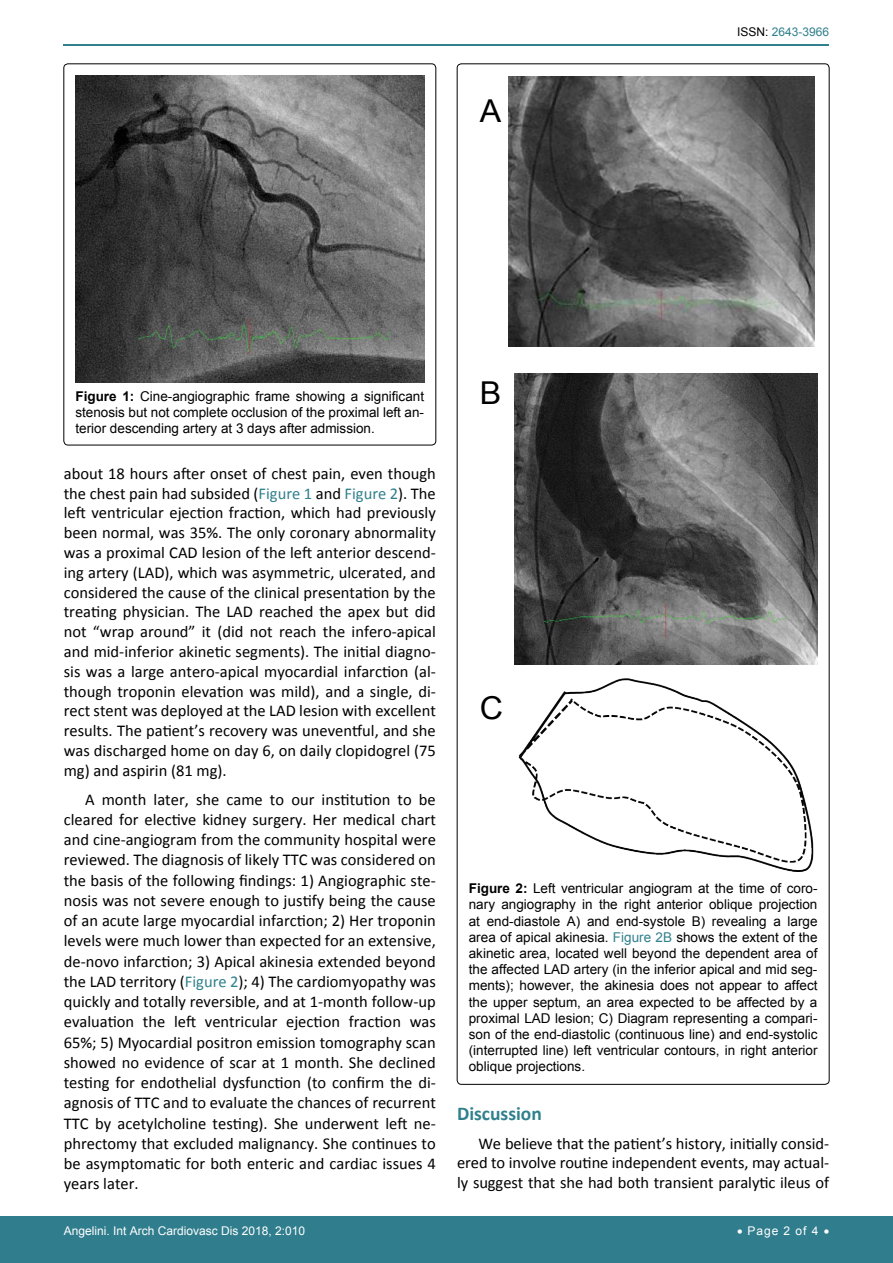
<style>
.page{position:relative;width:893px;height:1263px;background:#fff}
.page>*{position:absolute;margin:0;border:0;box-sizing:border-box;transform-origin:0 0}
.t1{font:31.5px "Arial";color:#000}
.t2{font:700 19.5px "Calibri";color:#30808d}
.t3{font:16.5px/20.2px "Calibri";color:#000;text-align:justify}
.t4{font:13.5px/16.2px "Arial";color:#000;text-align:justify}
.t5{font:12px "Arial";color:#fff}
.t6{font:12px "Arial";color:#30808d}
.s1{color:#000}
.s2{font-weight:700}
.s3{color:#30808d}
</style>
<div class="page">
<hr style="left:64px;top:44px;width:765px;height:2px;background:#30808d">
<div style="left:0;top:1217px;width:893px;height:46px;background:#307d8d"></div>
<div style="left:64px;top:64px;width:372px;height:381px;border:1px solid #000;border-radius:4px"></div>
<img style="left:75px;top:75px;width:349px;height:308px">
<img style="left:508px;top:77px;width:307px;height:270px">
<img style="left:515px;top:373px;width:302px;height:255px">
<img style="left:514px;top:628px;width:303px;height:244px">
<h1 class="t1" style="left:480px;top:90px;width:23px">A</h1>
<p class="t6" style="left:737px;top:24px;width:94px"><span class="s1">ISSN:</span> 2643-3966</p>
<p class="t4" style="left:75px;top:388px;width:350px"><span class="s2">Figure 1:</span> Cine-angiographic frame showing a significant stenosis but not complete occlusion of the proximal left an&shy;terior descending artery at 3 days after admission.</p>
<p class="t3" style="left:64px;top:463px;width:374px;line-height:19.8px">about 18 hours after onset of chest pain, even though the chest pain had subsided (<span class="s3">Figure 1</span> and <span class="s3">Figure 2</span>). The left ventricular ejection fraction, which had previously been normal, was 35%. The only coronary abnormality was a proximal CAD lesion of the left anterior descend&shy;ing artery (LAD), which was asymmetric, ulcerated, and considered the cause of the clinical presentation by the treating physician. The LAD reached the apex but did not “wrap around” it (did not reach the infero-apical and mid-inferior akinetic segments). The initial diagno&shy;sis was a large antero-apical myocardial infarction (al&shy;though troponin elevation was mild), and a single, di&shy;rect stent was deployed at the LAD lesion with excellent results. The patient’s recovery was uneventful, and she was discharged home on day 6, on daily clopidogrel (75 mg) and aspirin (81 mg).</p>
<p class="t3" style="left:64px;top:789px;width:374px;text-indent:21px">A month later, she came to our institution to be cleared for elective kidney surgery. Her medical chart and cine-angiogram from the community hospital were reviewed. The diagnosis of likely TTC was considered on the basis of the following findings: 1) Angiographic ste&shy;nosis was not severe enough to justify being the cause of an acute large myocardial infarction; 2) Her troponin levels were much lower than expected for an extensive, de-novo infarction; 3) Apical akinesia extended beyond the LAD territory (<span class="s3">Figure 2</span>); 4) The cardiomyopathy was quickly and totally reversible, and at 1-month follow-up evaluation the left ventricular ejection fraction was 65%; 5) Myocardial positron emission tomography scan showed no evidence of scar at 1 month. She declined testing for endothelial dysfunction (to confirm the di&shy;agnosis of TTC and to evaluate the chances of recurrent TTC by acetylcholine testing). She underwent left ne&shy;phrectomy that excluded malignancy. She continues to be asymptomatic for both enteric and cardiac issues 4 years later.</p>
<h1 class="t1" style="left:480px;top:373px;width:23px">B</h1>
<h1 class="t1" style="left:480px;top:687px;width:25px">C</h1>
<p class="t4" style="left:469px;top:880px;width:350px"><span class="s2">Figure 2:</span> Left ventricular angiogram at the time of coro&shy;nary angiography in the right anterior oblique projection at end-diastole A) and end-systole B) revealing a large area of apical akinesia. <span class="s3">Figure 2B</span> shows the extent of the akinetic area, located well beyond the dependent area of the affected LAD artery (in the inferior apical and mid seg&shy;ments); however, the akinesia does not appear to affect the upper septum, an area expected to be affected by a proximal LAD lesion; C) Diagram representing a compari&shy;son of the end-diastolic (continuous line) and end-systolic (interrupted line) left ventricular contours, in right anterior oblique projections.</p>
<p class="t2" style="left:457px;top:1101px;width:86px">Discussion</p>
<p class="t3" style="left:457px;top:1133px;width:373px;line-height:19.8px;text-indent:21px">We believe that the patient’s history, initially consid&shy;ered to involve routine independent events, may actual&shy;ly suggest that she had both transient paralytic ileus of</p>
<p class="t5" style="left:64px;top:1223px;width:243px">Angelini. Int Arch Cardiovasc Dis 2018, 2:010</p>
<p class="t5" style="left:737px;top:1223px;width:94px">• Page 2 of 4 •</p>
</div>
